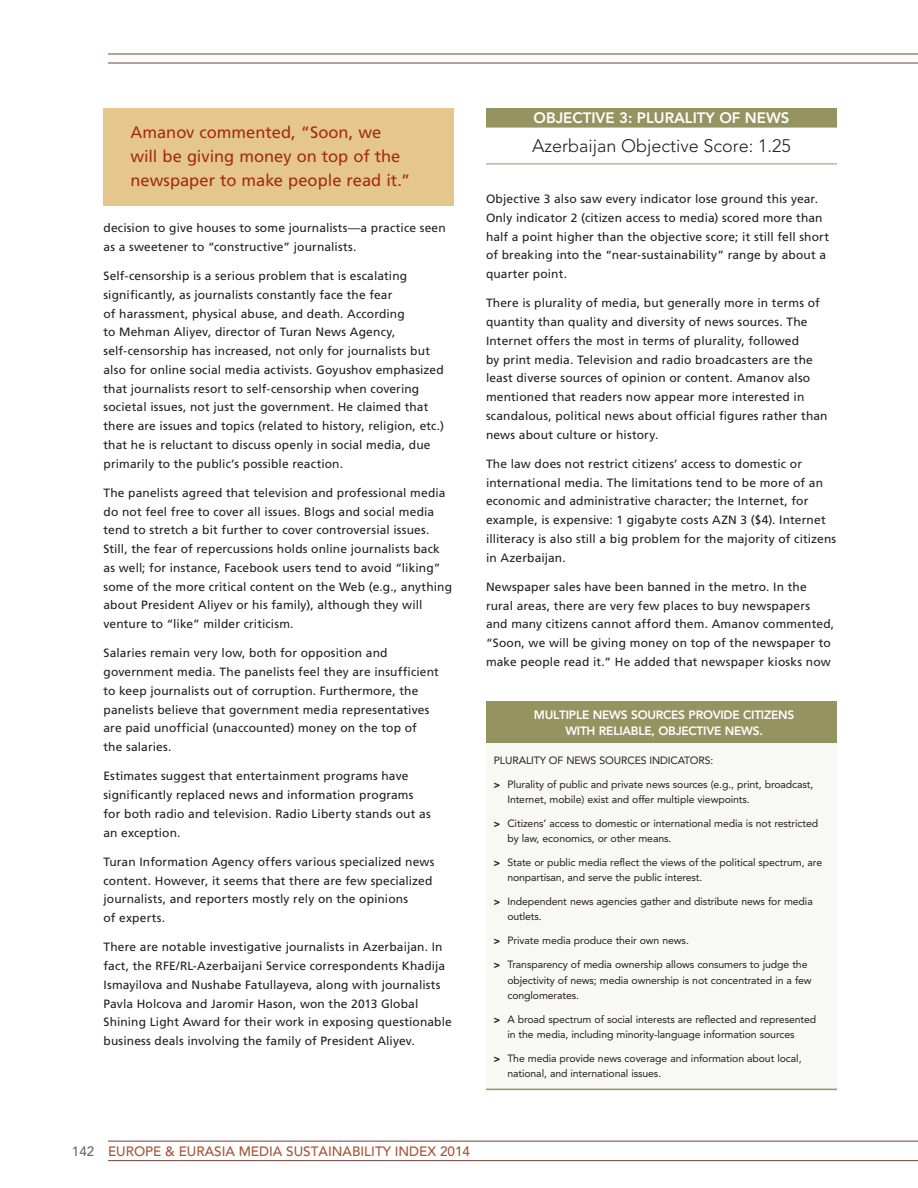
<style>
.page{position:relative;width:918px;height:1188px;background:#fff}
.page>*{position:absolute;margin:0;border:0;box-sizing:border-box;transform-origin:0 0}
.t1{font:300 18px "Avenir";color:#231f20}
.t2{font:16.5px/24px "Frutiger LT Pro";color:#a32c16}
.t3{font:800 15px "Avenir";color:#fff}
.t4{font:500 13.5px "Avenir";color:#a75433}
.t5{font:12px/18.8px "Frutiger LT Pro";letter-spacing:.01em;color:#231f20}
.t6{font:800 12px/16.5px "Avenir";letter-spacing:-.02em;color:#fff;text-align:center}
.t7{font:10.5px/15px "Avenir LT Std";letter-spacing:-.01em;color:#231f20}
.s1{font-family:"Frutiger";font-weight:900}
.s2{color:#6c6d70}
</style>
<div class="page">
<hr style="left:108px;top:54px;width:810px;height:1px;background:#724237">
<hr style="left:108px;top:63px;width:810px;height:1px;background:#724237">
<hr style="left:108px;top:1141px;width:810px;height:1px;background:#724237">
<hr style="left:108px;top:1160px;width:810px;height:1px;background:#724237">
<div style="left:486px;top:108px;width:351px;height:15px;background:#959360"></div>
<div style="left:486px;top:122px;width:351px;height:6px;background:#959360"></div>
<hr style="left:486px;top:164px;width:351px;height:1px;background:#959360">
<div style="left:486px;top:736px;width:351px;height:353px;background:#f8f8f4"></div>
<div style="left:486px;top:701px;width:351px;height:42px;background:#959360"></div>
<hr style="left:486px;top:1089px;width:351px;height:1px;background:#959360">
<div style="left:104px;top:108px;width:350px;height:97px;background:#e5c68c"></div>
<h2 class="t2" style="left:130px;top:121px;width:281px">Amanov commented, “Soon, we will be giving money on top of the newspaper to make people read it.”</h2>
<p class="t5" style="left:104px;top:219px;width:344px">decision to give houses to some journalists—a practice seen as a sweetener to “constructive” journalists.</p>
<p class="t5" style="left:104px;top:267px;width:342px">Self-censorship is a serious problem that is escalating significantly, as journalists constantly face the fear<br>of harassment, physical abuse, and death. According<br>to Mehman Aliyev, director of Turan News Agency, self-censorship has increased, not only for journalists but also for online social media activists. Goyushov emphasized that journalists resort to self-censorship when covering societal issues, not just the government. He claimed that there are issues and topics (related to history, religion, etc.) that he is reluctant to discuss openly in social media, due primarily to the public’s possible reaction.</p>
<p class="t5" style="left:104px;top:483px;width:350px">The panelists agreed that television and professional media do not feel free to cover all issues. Blogs and social media tend to stretch a bit further to cover controversial issues.<br>Still, the fear of repercussions holds online journalists back as well; for instance, Facebook users tend to avoid “liking” some of the more critical content on the Web (e.g., anything about President Aliyev or his family), although they will venture to “like” milder criticism.</p>
<p class="t5" style="left:104px;top:644px;width:337px">Salaries remain very low, both for opposition and government media. The panelists feel they are insufficient to keep journalists out of corruption. Furthermore, the panelists believe that government media representatives are paid unofficial (unaccounted) money on the top of<br>the salaries.</p>
<p class="t5" style="left:104px;top:767px;width:329px">Estimates suggest that entertainment programs have significantly replaced news and information programs for both radio and television. Radio Liberty stands out as an exception.</p>
<p class="t5" style="left:104px;top:852px;width:333px">Turan Information Agency offers various specialized news content. However, it seems that there are few specialized journalists, and reporters mostly rely on the opinions<br>of experts.</p>
<p class="t5" style="left:104px;top:938px;width:350px">There are notable investigative journalists in Azerbaijan. In fact, the RFE/RL-Azerbaijani Service correspondents Khadija Ismayilova and Nushabe Fatullayeva, along with journalists Pavla Holcova and Jaromir Hason, won the 2013 Global Shining Light Award for their work in exposing questionable business deals involving the family of President Aliyev.</p>
<p class="t3" style="left:534px;top:109px;width:257px">OBJECTIVE 3: PLURALITY OF NEWS</p>
<h1 class="t1" style="left:532px;top:135px;width:260px">Azerbaijan Objective Score: 1.25</h1>
<p class="t5" style="left:486px;top:190px;width:345px">Objective 3 also saw every indicator lose ground this year.<br>Only indicator 2 (citizen access to media) scored more than half a point higher than the objective score; it still fell short of breaking into the “near-sustainability” range by about a quarter point.</p>
<p class="t5" style="left:486px;top:294px;width:343px">There is plurality of media, but generally more in terms of quantity than quality and diversity of news sources. The Internet offers the most in terms of plurality, followed<br>by print media. Television and radio broadcasters are the least diverse sources of opinion or content. Amanov also mentioned that readers now appear more interested in scandalous, political news about official figures rather than news about culture or history.</p>
<p class="t5" style="left:486px;top:454px;width:352px">The law does not restrict citizens’ access to domestic or international media. The limitations tend to be more of an economic and administrative character; the Internet, for example, is expensive: 1 gigabyte costs AZN 3 ($4). Internet illiteracy is also still a big problem for the majority of citizens in Azerbaijan.</p>
<p class="t5" style="left:486px;top:577px;width:350px">Newspaper sales have been banned in the metro. In the rural areas, there are very few places to buy newspapers and many citizens cannot afford them. Amanov commented, “Soon, we will be giving money on top of the newspaper to make people read it.” He added that newspaper kiosks now</p>
<p class="t6" style="left:534px;top:706px;width:262px">MULTIPLE NEWS SOURCES PROVIDE CITIZENS<br>WITH RELIABLE, OBJECTIVE NEWS.</p>
<p class="t7" style="left:494px;top:753px;width:221px">PLURALITY OF NEWS SOURCES INDICATORS:</p>
<p class="t7" style="left:507px;top:777px;width:307px;text-indent:-14px"><span class="s1">&gt;</span> Plurality of public and private news sources (e.g., print, broadcast,<br>Internet, mobile) exist and offer multiple viewpoints.</p>
<p class="t7" style="left:507px;top:816px;width:312px;text-indent:-14px"><span class="s1">&gt;</span> Citizens’ access to domestic or international media is not restricted by law, economics, or other means.</p>
<p class="t7" style="left:507px;top:855px;width:316px;text-indent:-14px"><span class="s1">&gt;</span> State or public media reflect the views of the political spectrum, are nonpartisan, and serve the public interest.</p>
<p class="t7" style="left:507px;top:894px;width:307px;text-indent:-14px"><span class="s1">&gt;</span> Independent news agencies gather and distribute news for media outlets.</p>
<p class="t7" style="left:494px;top:933px;width:197px"><span class="s1">&gt;</span> Private media produce their own news.</p>
<p class="t7" style="left:507px;top:957px;width:306px;text-indent:-14px"><span class="s1">&gt;</span> Transparency of media ownership allows consumers to judge the objectivity of news; media ownership is not concentrated in a few conglomerates.</p>
<p class="t7" style="left:507px;top:1011px;width:310px;text-indent:-14px"><span class="s1">&gt;</span> A broad spectrum of social interests are reflected and represented in the media, including minority-language information sources</p>
<p class="t7" style="left:507px;top:1050px;width:296px;text-indent:-14px"><span class="s1">&gt;</span> The media provide news coverage and information about local, national, and international issues.</p>
<p class="t4" style="left:72px;top:1144px;width:400px"><span class="s2">142</span> EUROPE &amp; EURASIA MEDIA SUSTAINABILITY INDEX 2014</p>
</div>
